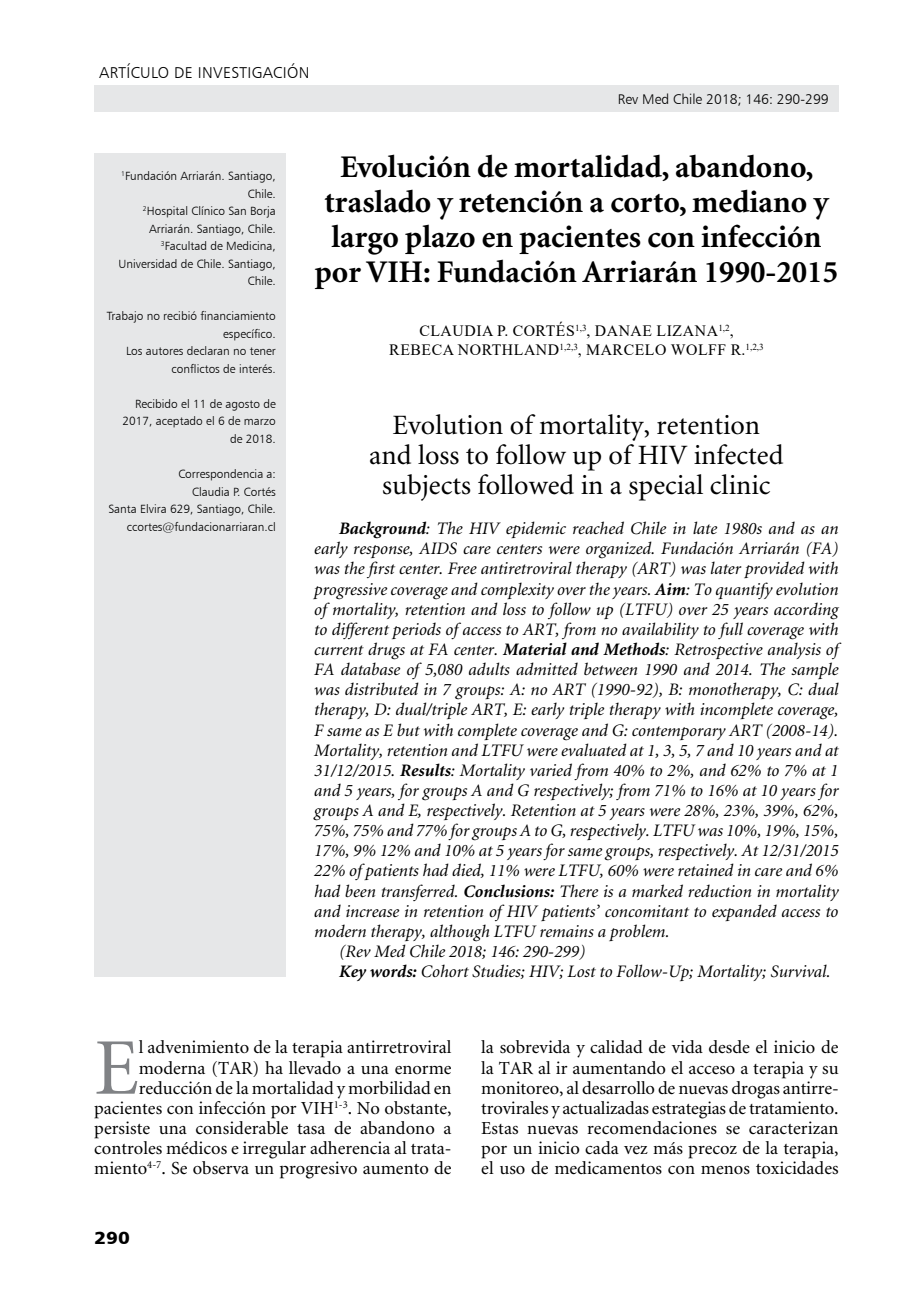
<style>
.page{position:relative;width:918px;height:1315px;background:#fff}
.page>*{position:absolute;margin:0;border:0;box-sizing:border-box;transform-origin:0 0}
.t1{font:80.33px "Minion";color:#808285}
.t2{font:700 31.5px/35px "Minion";color:#000;text-align:center}
.t3{font:28px/29.8px "Minion";color:#000;text-align:center}
.t4{font:18.38px/20.1px "Minion";color:#000;text-align:right}
.t5{font:italic 17.5px "Minion";color:#000}
.t6{font:17.5px "Humanist 777 BT Black B";color:#000;scale:1.1 1}
.t7{font:15.75px/18.9px "Times New Roman";letter-spacing:.035em;color:#000;text-align:center}
.t8{font:15.75px "Humanist 777 BT Light B";letter-spacing:.02em;color:#000}
.t9{font:14px "Humanist 777 BT Light B";color:#000}
.t10{font:11.9px/17.5px "Humanist 777 BT Light B";color:#000;text-align:right}
.s1{font-weight:700}
</style>
<div class="page">
<div style="left:94px;top:85px;width:744px;height:26px;background:#e6e7e8"></div>
<div style="left:94px;top:154px;width:192px;height:823px;background:#e6e7e8"></div>
<p class="t8" style="left:99px;top:63px;width:212px">Artículo de Investi gaci ón</p>
<p class="t9" style="left:618px;top:90px;width:212px">Rev Med Chile 2018; 146: 290-299</p>
<p class="t10" style="left:118px;top:167px;width:159px"><sup>1</sup>Fundación Arriarán. Santiago,<br>Chile.<br><sup>2</sup>Hospital Clínico San Borja<br>Arriarán. Santiago, Chile.<br><sup>3</sup>Facultad de Medicina,<br>U niversidad de Chile. Santiago,<br>Chile.</p>
<p class="t10" style="left:107px;top:307px;width:171px">Trabajo no recibió financiamiento específico.<br>Los autores declaran no tener conflictos de interés.</p>
<p class="t10" style="left:123px;top:395px;width:155px">Recibido el 11 de agosto de<br>2017, aceptado el 6 de marzo de 2018.</p>
<p class="t10" style="left:108px;top:465px;width:169px">Correspondencia a:<br>Claudia P. Cortés<br>Santa E lvira 629, Santiago, Chile. ccortes@fundacionarriaran.cl</p>
<h2 class="t2" style="left:315px;top:151px;width:525px">Evolución de mortalidad, abandono, traslado y retención a corto, mediano y largo plazo en pacientes con infección por VIH: Fundación Arriarán 1990-2015</h2>
<p class="t7" style="left:389px;top:321px;width:376px">CLAUDIA P. CORTÉS<sup>1,3</sup>, DANAE LIZANA<sup>1,2</sup>,<br>REBECA NORTHLAND<sup>1,2,3</sup>, MARCELO WOLFF R.<sup>1,2,3</sup></p>
<h3 class="t3" style="left:369px;top:412px;width:416px">Evolution of mortality, retention and loss to follow up of HIV infected subjects followed in a special clinic</h3>
<p class="t5" style="left:339px;top:520px;width:501px"><span class="s1">Background</span>: The HIV epidemic reached Chile in late 1980s and as an</p>
<p class="t5" style="left:314px;top:540px;width:526px">early response, AIDS care centers were organized. Fundación Arriarán (FA)</p>
<p class="t5" style="left:314px;top:560px;width:526px">was the first center. Free antiretroviral therapy (ART) was later provided with</p>
<p class="t5" style="left:314px;top:580px;width:526px">progressive coverage and complexity over the years. <span class="s1">Aim</span>: To quantify evolution</p>
<p class="t5" style="left:314px;top:600px;width:526px">of mortality, retention and loss to follow up (LTFU) over 25 years according</p>
<p class="t5" style="left:314px;top:620px;width:526px">to different periods of access to ART, from no availability to full coverage with</p>
<p class="t5" style="left:314px;top:641px;width:526px">current drugs at FA center. <span class="s1">Material and Methods</span>: Retrospective analysis of</p>
<p class="t5" style="left:314px;top:661px;width:526px">FA database of 5,080 adults admitted between 1990 and 2014. The sample</p>
<p class="t5" style="left:314px;top:681px;width:526px">was distributed in 7 groups: A: no ART (1990-92), B: monotherapy, C: dual</p>
<p class="t5" style="left:314px;top:701px;width:526px">therapy, D: dual/triple ART, E: early triple therapy with incomplete coverage,</p>
<p class="t5" style="left:314px;top:721px;width:526px">F same as E but with complete coverage and G: contemporary ART (2008-14).</p>
<p class="t5" style="left:314px;top:741px;width:526px">Mortality, retention and LTFU were evaluated at 1, 3, 5, 7 and 10 years and at</p>
<p class="t5" style="left:314px;top:761px;width:526px">31/12/2015. <span class="s1">Results</span>: Mortality varied from 40% to 2%, and 62% to 7% at 1</p>
<p class="t5" style="left:314px;top:781px;width:526px">and 5 years, for groups A and G respectively; from 71% to 16% at 10 years for</p>
<p class="t5" style="left:314px;top:802px;width:526px">groups A and E, respectively. Retention at 5 years were 28%, 23%, 39%, 62%,</p>
<p class="t5" style="left:314px;top:822px;width:526px">75%, 75% and 77% for groups A to G, respectively. LTFU was 10%, 19%, 15%,</p>
<p class="t5" style="left:314px;top:842px;width:526px">17%, 9% 12% and 10% at 5 years for same groups, respectively. At 12/31/2015</p>
<p class="t5" style="left:314px;top:862px;width:526px">22% of patients had died, 11% were LTFU, 60% were retained in care and 6%</p>
<p class="t5" style="left:314px;top:882px;width:526px">had been transferred. <span class="s1">Conclusions:</span> There is a marked reduction in mortality</p>
<p class="t5" style="left:314px;top:902px;width:526px">and increase in retention of HIV patients’ concomitant to expanded access to</p>
<p class="t5" style="left:314px;top:922px;width:357px">modern therapy, although LTFU remains a problem.</p>
<p class="t5" style="left:339px;top:942px;width:248px">(Rev Med Chile 2018; 146: 290-299)</p>
<p class="t5" style="left:339px;top:963px;width:493px"><span class="s1">Key words:</span> Cohort Studies; HIV; Lost to Follow-Up; Mortality; Survival.</p>
<p class="t4" style="left:94px;top:1038px;width:359px">l advenimiento de la terapia antirretroviral moderna (TAR) ha llevado a una enorme reducción de la mortalidad y morbilidad en pacientes con infección por VIH<sup>1-3</sup>. No obstante, persiste una considerable tasa de abandono a controles médicos e irregular adherencia al trata&shy;miento<sup>4-7</sup>. Se observa un progresivo aumento de</p>
<p class="t4" style="left:481px;top:1038px;width:359px;text-align:justify">la sobrevida y calidad de vida desde el inicio de la TAR al ir aumentando el acceso a terapia y su monitoreo, al desarrollo de nuevas drogas antirre&shy;trovirales y actualizadas estrategias de tratamiento.<br>Estas nuevas recomendaciones se caracterizan por un inicio cada vez más precoz de la terapia, el uso de medicamentos con menos toxicidades</p>
<h1 class="t1" style="left:94px;top:1028px;width:46px">E</h1>
<p class="t6" style="left:94px;top:1226px;width:34px">290</p>
</div>
